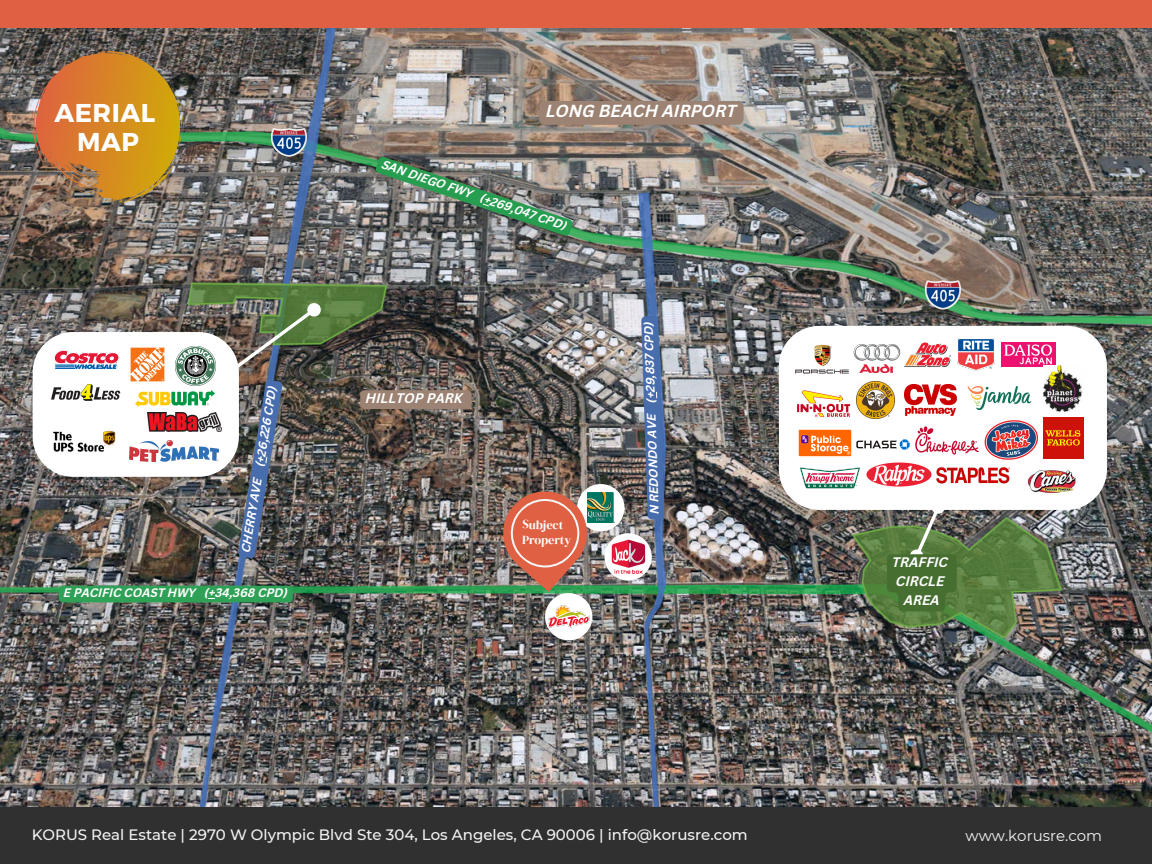
<style>
.page{position:relative;width:1152px;height:864px;background:#fff}
.page>*{position:absolute;margin:0;border:0;box-sizing:border-box;transform-origin:0 0}
.t1{font:700 25.8px "Montserrat";letter-spacing:.02em;color:#fff}
.t2{font:italic 700 16.95px "Canva Sans";color:#fff}
.t3{font:500 15px "Montserrat";color:#f4f4f4}
.t4{font:15px "Montserrat";color:#f4f4f4}
.t5{font:italic 700 13.5px "Canva Sans";color:#fff}
.t6{font:12.3px "DM Serif Display";color:#fff}
.t7{font:italic 700 12px "Canva Sans";color:#fff}
</style>
<div class="page">
<div style="left:0;top:807px;width:1152px;height:57px;background:#303030"></div>
<div style="left:0;top:0;width:1152px;height:28px;background:#df6042"></div>
<img style="left:0;top:28px;width:1152px;height:779px">
<img style="left:32px;top:50px;width:152px;height:154px">
<div style="left:779px;top:326px;width:328px;height:184px;background:#fff;border-radius:40px"></div>
<img style="left:795px;top:344px;width:54px;height:30px">
<img style="left:905px;top:342px;width:46px;height:24px">
<img style="left:853px;top:344px;width:48px;height:30px">
<img style="left:957px;top:339px;width:38px;height:31px">
<img style="left:1001px;top:342px;width:54px;height:24px">
<img style="left:797px;top:390px;width:54px;height:28px">
<img style="left:857px;top:382px;width:37px;height:37px">
<img style="left:905px;top:385px;width:52px;height:30px">
<img style="left:968px;top:386px;width:64px;height:24px">
<img style="left:1043px;top:418px;width:41px;height:40px">
<img style="left:798px;top:429px;width:53px;height:27px">
<img style="left:857px;top:439px;width:53px;height:11px">
<img style="left:916px;top:426px;width:63px;height:29px">
<img style="left:985px;top:420px;width:53px;height:40px">
<img style="left:800px;top:467px;width:60px;height:22px">
<img style="left:866px;top:463px;width:65px;height:23px">
<img style="left:936px;top:468px;width:74px;height:16px">
<img style="left:1043px;top:366px;width:39px;height:46px">
<img style="left:1027px;top:470px;width:49px;height:23px">
<div style="left:33px;top:332px;width:206px;height:145px;background:#fff;border-radius:40px"></div>
<img style="left:54px;top:350px;width:66px;height:20px">
<img style="left:130px;top:347px;width:35px;height:35px">
<img style="left:176px;top:346px;width:39px;height:40px">
<img style="left:52px;top:384px;width:69px;height:17px">
<img style="left:136px;top:390px;width:79px;height:16px">
<img style="left:53px;top:430px;width:63px;height:22px">
<img style="left:147px;top:412px;width:71px;height:19px">
<img style="left:129px;top:441px;width:89px;height:21px">
<img style="left:641px;top:316px;width:24px;height:204px">
<div style="left:577px;top:484px;width:47px;height:47px;background:#fff;border-radius:50%"></div>
<img style="left:592px;top:493px;width:22px;height:29px">
<img style="left:498px;top:487px;width:94px;height:105px">
<div style="left:604px;top:533px;width:48px;height:48px;background:#fff;border-radius:50%"></div>
<img style="left:608px;top:538px;width:40px;height:38px">
<div style="left:545px;top:593px;width:47px;height:47px;background:#fff;border-radius:50%"></div>
<img style="left:548px;top:606px;width:41px;height:22px">
<img style="left:268px;top:121px;width:43px;height:43px">
<div style="left:59px;top:586px;width:234px;height:16px;background:#2fa156;border-radius:4px"></div>
<svg style="left:375px;top:156px;width:199px;height:81px;background:#6b8371"></svg>
<img style="left:218px;top:298px;width:108px;height:261px">
<div style="left:360px;top:390px;width:112px;height:19px;background:#9b8272"></div>
<div style="left:539px;top:101px;width:205px;height:24px;background:#9b8272"></div>
<svg style="left:887px;top:509px;width:70px;height:102px;background:#577644"></svg>
<img style="left:921px;top:274px;width:43px;height:43px">
<p class="t1" style="left:54px;top:96px;width:102px">AERIAL</p>
<p class="t1" style="left:77px;top:125px;width:63px">MAP</p>
<p class="t2" style="left:546px;top:104px;width:192px">LONG BEACH AIRPORT</p>
<p class="t7" style="left:384px;top:159px;width:196px;rotate:19deg">SAN DIEGO FWY (+269,047 CPD)</p>
<p class="t7" style="left:241px;top:552px;width:170px;rotate:-81deg">CHERRY AVE (+26,226 CPD)</p>
<p class="t5" style="left:366px;top:393px;width:99px">HILLTOP PARK</p>
<p class="t6" style="left:523px;top:516px;width:42px;rotate:1deg">Subject</p>
<p class="t6" style="left:522px;top:531px;width:50px;rotate:1deg">Property</p>
<p class="t7" style="left:650px;top:515px;width:195px;rotate:-92deg">N REDONDO AVE (+29,837 CPD)</p>
<p class="t7" style="left:64px;top:588px;width:226px">E PACIFIC COAST HWY (+34,368 CPD)</p>
<p class="t5" style="left:892px;top:557px;width:57px">TRAFFIC</p>
<p class="t5" style="left:896px;top:576px;width:50px">CIRCLE</p>
<p class="t5" style="left:904px;top:595px;width:38px">AREA</p>
<p class="t3" style="left:32px;top:826px;width:717px">KORUS Real Estate | 2970 W Olympic Blvd Ste 304, Los Angeles, CA 90006 | info@korusre.com</p>
<p class="t4" style="left:966px;top:827px;width:138px">www.korusre.com</p>
</div>
